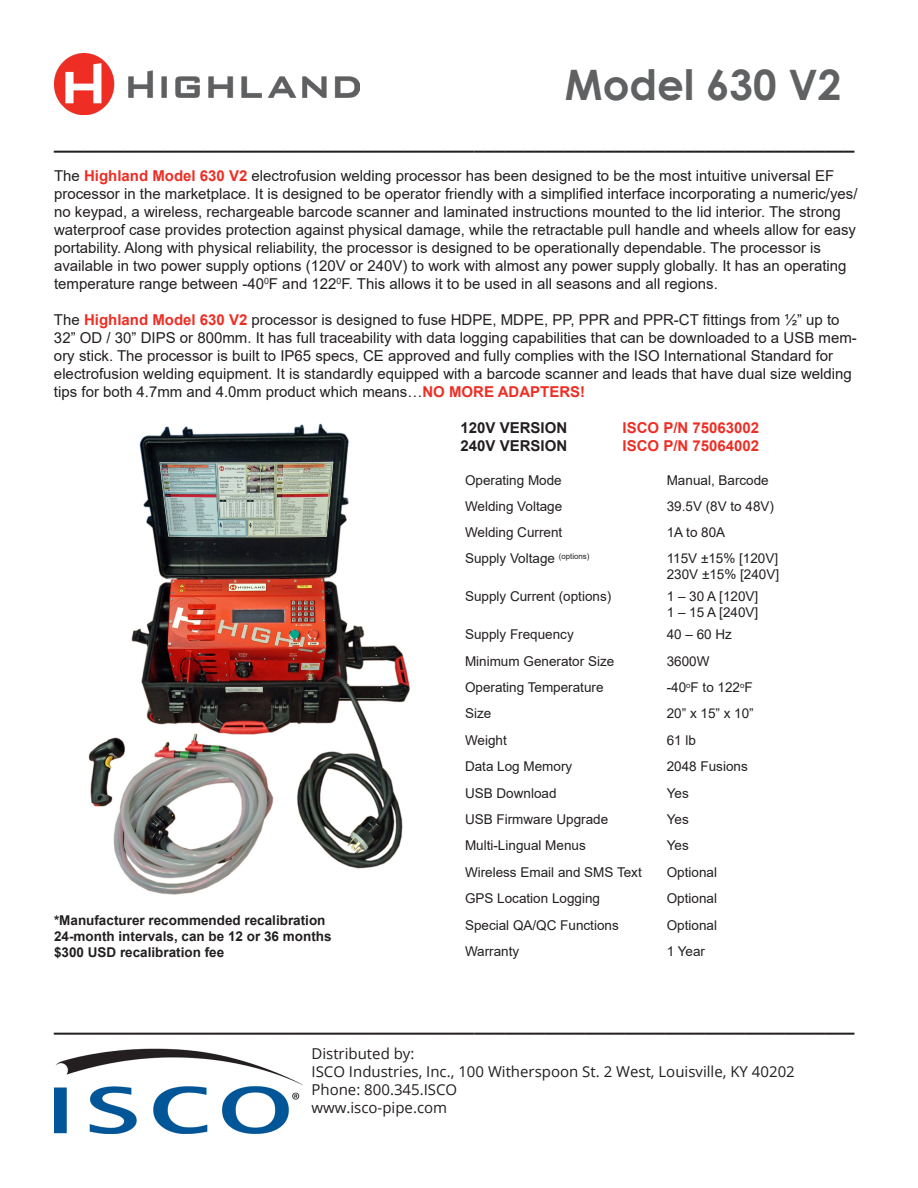
<style>
.page{position:relative;width:918px;height:1188px;background:#fff}
.page>*{position:absolute;margin:0;border:0;box-sizing:border-box;transform-origin:0 0}
.t1{font:700 42px "Century Gothic";color:#5f6162}
.t2{font:700 18px "Arial";color:#231f20}
.t3{font:15px/18px "Arial";color:#231f20}
.t4{font:15px "Open Sans";color:#231f20}
.t5{font:700 15px "Arial";color:#ee2e24}
.t6{font:700 15px "Arial";color:#231f20}
.t7{font:13.5px "Arial";color:#231f20}
.t8{font:700 13.5px "Arial";color:#231f20}
.s1{font-weight:700;color:#ee2e24}
</style>
<div class="page">
<img style="left:54px;top:54px;width:306px;height:60px">
<img style="left:54px;top:1048px;width:248px;height:86px">
<img style="left:88px;top:423px;width:322px;height:472px">
<p class="t1" style="left:565px;top:53px;width:278px">Model 630 V2</p>
<p class="t2" style="left:54px;top:130px;width:802px">________________________________________________________________________________</p>
<p class="t3" style="left:54px;top:167px;width:805px">The <span class="s1">Highland Model 630 V2</span> electrofusion welding processor has been designed to be the most intuitive universal EF processor in the marketplace. It is designed to be operator friendly with a simplified interface incorporating a numeric/yes/ no keypad, a wireless, rechargeable barcode scanner and laminated instructions mounted to the lid interior. The strong waterproof case provides protection against physical damage, while the retractable pull handle and wheels allow for easy portability. Along with physical reliability, the processor is designed to be operationally dependable. The processor is available in two power supply options (120V or 240V) to work with almost any power supply globally. It has an operating temperature range between -40<sup>0</sup>F and 122<sup>0</sup>F. This allows it to be used in all seasons and all regions.</p>
<p class="t3" style="left:54px;top:311px;width:804px">The <span class="s1">Highland Model 630 V2</span> processor is designed to fuse HDPE, MDPE, PP, PPR and PPR-CT fittings from ½” up to 32” OD / 30” DIPS or 800mm. It has full traceability with data logging capabilities that can be downloaded to a USB mem&shy;ory stick. The processor is built to IP65 specs, CE approved and fully complies with the ISO International Standard for electrofusion welding equipment. It is standardly equipped with a barcode scanner and leads that have dual size welding tips for both 4.7mm and 4.0mm product which means…<span class="s1">NO MORE ADAPTERS!</span></p>
<p class="t6" style="left:461px;top:417px;width:108px">120V VERSION</p>
<p class="t5" style="left:623px;top:417px;width:138px">ISCO P/N 75063002</p>
<p class="t6" style="left:461px;top:435px;width:108px">240V VERSION</p>
<p class="t5" style="left:623px;top:435px;width:138px">ISCO P/N 75064002</p>
<p class="t7" style="left:465px;top:471px;width:98px">Operating Mode</p>
<p class="t7" style="left:667px;top:471px;width:104px">Manual, Barcode</p>
<p class="t7" style="left:465px;top:497px;width:99px">Welding Voltage</p>
<p class="t7" style="left:667px;top:497px;width:109px">39.5V (8V to 48V)</p>
<p class="t7" style="left:465px;top:523px;width:99px">Welding Current</p>
<p class="t7" style="left:667px;top:523px;width:60px">1A to 80A</p>
<p class="t7" style="left:465px;top:549px;width:126px">Supply Voltage <sup>(options)</sup></p>
<p class="t7" style="left:667px;top:549px;width:113px">115V ±15% [120V]</p>
<p class="t7" style="left:667px;top:565px;width:114px">230V ±15% [240V]</p>
<p class="t7" style="left:465px;top:587px;width:148px">Supply Current (options)</p>
<p class="t7" style="left:667px;top:587px;width:93px">1 – 30 A [120V]</p>
<p class="t7" style="left:667px;top:603px;width:93px">1 – 15 A [240V]</p>
<p class="t7" style="left:465px;top:625px;width:110px">Supply Frequency</p>
<p class="t7" style="left:667px;top:625px;width:67px">40 – 60 Hz</p>
<p class="t7" style="left:465px;top:652px;width:151px">Minimum Generator Size</p>
<p class="t7" style="left:667px;top:652px;width:44px">3600W</p>
<p class="t7" style="left:465px;top:678px;width:140px">Operating Temperature</p>
<p class="t7" style="left:667px;top:678px;width:88px">-40<sup>o</sup>F to 122<sup>o</sup>F</p>
<p class="t7" style="left:465px;top:704px;width:28px">Size</p>
<p class="t7" style="left:667px;top:704px;width:89px">20” x 15” x 10”</p>
<p class="t7" style="left:465px;top:731px;width:43px">Weight</p>
<p class="t7" style="left:667px;top:731px;width:31px">61 lb</p>
<p class="t7" style="left:465px;top:757px;width:109px">Data Log Memory</p>
<p class="t7" style="left:667px;top:757px;width:83px">2048 Fusions</p>
<p class="t7" style="left:465px;top:784px;width:93px">USB Download</p>
<p class="t7" style="left:667px;top:784px;width:24px">Yes</p>
<p class="t7" style="left:465px;top:810px;width:145px">USB Firmware Upgrade</p>
<p class="t7" style="left:667px;top:810px;width:24px">Yes</p>
<p class="t7" style="left:465px;top:836px;width:122px">Multi-Lingual Menus</p>
<p class="t7" style="left:667px;top:836px;width:24px">Yes</p>
<p class="t7" style="left:465px;top:863px;width:178px">Wireless Email and SMS Text</p>
<p class="t7" style="left:667px;top:863px;width:52px">Optional</p>
<p class="t7" style="left:465px;top:889px;width:137px">GPS Location Logging</p>
<p class="t7" style="left:667px;top:889px;width:52px">Optional</p>
<p class="t7" style="left:465px;top:916px;width:155px">Special QA/QC Functions</p>
<p class="t7" style="left:667px;top:916px;width:52px">Optional</p>
<p class="t7" style="left:465px;top:942px;width:56px">Warranty</p>
<p class="t7" style="left:667px;top:942px;width:40px">1 Year</p>
<p class="t8" style="left:54px;top:911px;width:273px">*Manufacturer recommended recalibration</p>
<p class="t8" style="left:54px;top:927px;width:279px">24-month intervals, can be 12 or 36 months</p>
<p class="t8" style="left:54px;top:943px;width:172px">$300 USD recalibration fee</p>
<p class="t2" style="left:54px;top:1012px;width:802px">________________________________________________________________________________</p>
<p class="t4" style="left:311px;top:1043px;width:105px">Distributed by:</p>
<p class="t4" style="left:311px;top:1061px;width:485px">ISCO Industries, Inc., 100 Witherspoon St. 2 West, Louisville, KY 40202</p>
<p class="t4" style="left:311px;top:1079px;width:147px">Phone: 800.345.ISCO</p>
<p class="t4" style="left:311px;top:1097px;width:137px">www.isco-pipe.com</p>
</div>
